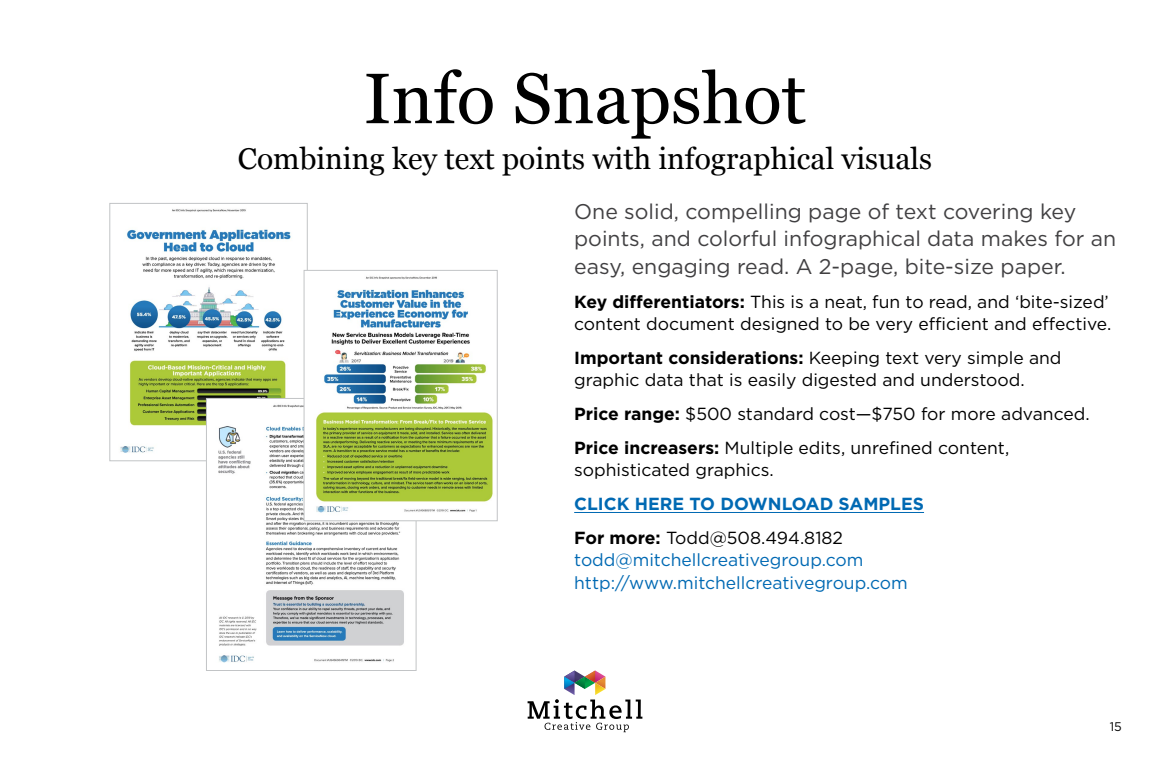
<style>
.page{position:relative;width:1170px;height:765px;background:#fff}
.page>*{position:absolute;margin:0;border:0;box-sizing:border-box;transform-origin:0 0}
.t1{font:71.25px "Georgia";color:#000}
.t2{font:30px "Georgia";color:#000}
.t3{font:21.25px/27.5px "Gotham";color:#414042}
.t4{font:17.5px/22.5px "Gotham";color:#000}
.t5{font:17.5px/22.5px "Gotham";color:#0069b3}
.t6{font:700 17.5px "Gotham";color:#0069b3}
.t7{font:12.5px "Gotham";color:#000}
.s1{font-weight:700}
.s2{font-weight:700;color:#000}
.s3{color:#000}
</style>
<div class="page">
<svg style="left:528px;top:671px;width:114px;height:61px"></svg>
<hr style="left:574px;top:512px;width:350px;height:1px;background:#0069b3">
<img style="left:120px;top:209px;width:184px;height:244px">
<div style="left:109px;top:203px;width:199px;height:258px;border:1px solid #c2c4c6"></div>
<img style="left:208px;top:400px;width:206px;height:263px">
<div style="left:206px;top:398px;width:210px;height:273px;border:1px solid #c2c4c6"></div>
<img style="left:306px;top:272px;width:187px;height:247px">
<div style="left:304px;top:270px;width:194px;height:251px;border:1px solid #c2c4c6"></div>
<p class="t1" style="left:364px;top:47px;width:444px">Info Snapshot</p>
<p class="t2" style="left:238px;top:137px;width:696px">Combining key text points with infographical visuals</p>
<p class="t3" style="left:574px;top:197px;width:543px">One solid, compelling page of text covering key points, and colorful infographical data makes for an easy, engaging read. A 2-page, bite-size paper.</p>
<p class="t4" style="left:574px;top:290px;width:539px"><span class="s1">Key differentiators:</span> This is a neat, fun to read, and ‘bite-sized’ content document designed to be very efficient and effective.</p>
<p class="t4" style="left:574px;top:346px;width:489px"><span class="s1">Important considerations:</span> Keeping text very simple and graphic data that is easily digested and understood.</p>
<p class="t4" style="left:574px;top:402px;width:517px"><span class="s1">Price range:</span> $500 standard cost—$750 for more advanced.</p>
<p class="t4" style="left:574px;top:436px;width:437px"><span class="s1">Price increasers:</span> Multiple edits, unrefined content, sophisticated graphics.</p>
<p class="t6" style="left:574px;top:494px;width:351px">CLICK HERE TO DOWNLOAD SAMPLES</p>
<p class="t5" style="left:574px;top:526px;width:335px"><span class="s2">For more:</span> <span class="s3">Todd@508.494.8182 </span>todd@mitchellcreativegroup.com http://www.mitchellcreativegroup.com</p>
<p class="t7" style="left:1110px;top:720px;width:14px">15</p>
</div>
